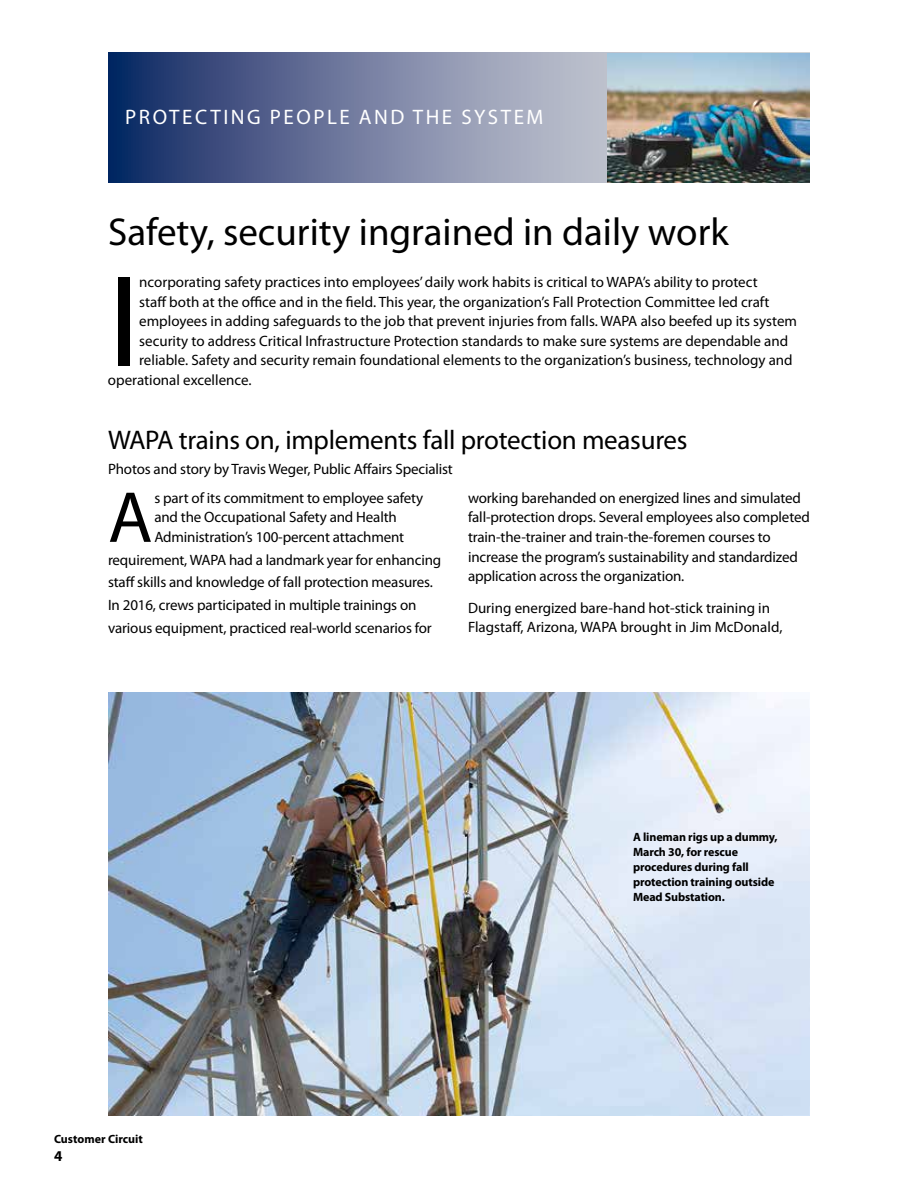
<style>
.page{position:relative;width:918px;height:1188px;background:#fff}
.page>*{position:absolute;margin:0;border:0;box-sizing:border-box;transform-origin:0 0}
.t1{font:130.8px "Myriad Pro";color:#000}
.t2{font:72.9px "Myriad Pro";color:#000}
.t3{font:39px "Myriad Pro";color:#000}
.t4{font:27px "Myriad Pro";letter-spacing:-.01em;color:#000}
.t5{font:21px "Myriad Pro";letter-spacing:.12em;color:#fff}
.t6{font:15px/19.6px "Myriad Pro";letter-spacing:-.01em;color:#000}
.t7{font:700 15px "Myriad Pro";color:#000}
.t8{font:700 12px/15px "Myriad Pro";letter-spacing:-.01em;color:#000}
</style>
<div class="page">
<svg style="left:108px;top:52px;width:702px;height:130px;background:#6e7a9d"></svg>
<img style="left:608px;top:53px;width:202px;height:129px">
<img style="left:108px;top:693px;width:702px;height:423px">
<h3 class="t5" style="left:125px;top:104px;width:420px">PROTECTING PEOPLE AND THE SYSTEM</h3>
<h3 class="t3" style="left:108px;top:208px;width:622px">Safety, security ingrained in daily work</h3>
<h1 class="t1" style="left:108px;top:241px;width:33px">I</h1>
<p class="t6" style="left:139px;top:272px;width:620px">ncorporating safety practices into employees’ daily work habits is critical to WAPA’s ability to protect</p>
<p class="t6" style="left:139px;top:292px;width:632px">staff both at the office and in the field. This year, the organization’s Fall Protection Committee led craft</p>
<p class="t6" style="left:139px;top:311px;width:659px">employees in adding safeguards to the job that prevent injuries from falls. WAPA also beefed up its system</p>
<p class="t6" style="left:139px;top:331px;width:650px">security to address Critical Infrastructure Protection standards to make sure systems are dependable and</p>
<p class="t6" style="left:139px;top:350px;width:655px">reliable. Safety and security remain foundational elements to the organization’s business, technology and</p>
<p class="t6" style="left:108px;top:370px;width:145px">operational excellence.</p>
<h3 class="t4" style="left:108px;top:423px;width:581px">WAPA trains on, implements fall protection measures</h3>
<p class="t6" style="left:108px;top:459px;width:346px">Photos and story by Travis Weger, Public Affairs Specialist</p>
<h2 class="t2" style="left:108px;top:472px;width:46px">A</h2>
<p class="t6" style="left:154px;top:488px;width:270px">s part of its commitment to employee safety and the Occupational Safety and Health<br>Administration’s 100-percent attachment</p>
<p class="t6" style="left:108px;top:548px;width:335px;line-height:22.8px">requirement, WAPA had a landmark year for enhancing staff skills and knowledge of fall protection measures.<br>In 2016, crews participated in multiple trainings on various equipment, practiced real-world scenarios for</p>
<p class="t6" style="left:468px;top:488px;width:343px">working barehanded on energized lines and simulated fall-protection drops. Several employees also completed train-the-trainer and train-the-foremen courses to increase the program’s sustainability and standardized application across the organization.</p>
<p class="t6" style="left:468px;top:598px;width:316px">During energized bare-hand hot-stick training in<br>Flagstaff, Arizona, WAPA brought in Jim McDonald,</p>
<p class="t8" style="left:54px;top:1131px;width:90px">Customer Circuit</p>
<p class="t7" style="left:54px;top:1146px;width:10px">4</p>
<p class="t8" style="left:633px;top:829px;width:146px">A lineman rigs up a dummy,<br>March 30, for rescue procedures during fall protection training outside<br>Mead Substation.</p>
</div>
